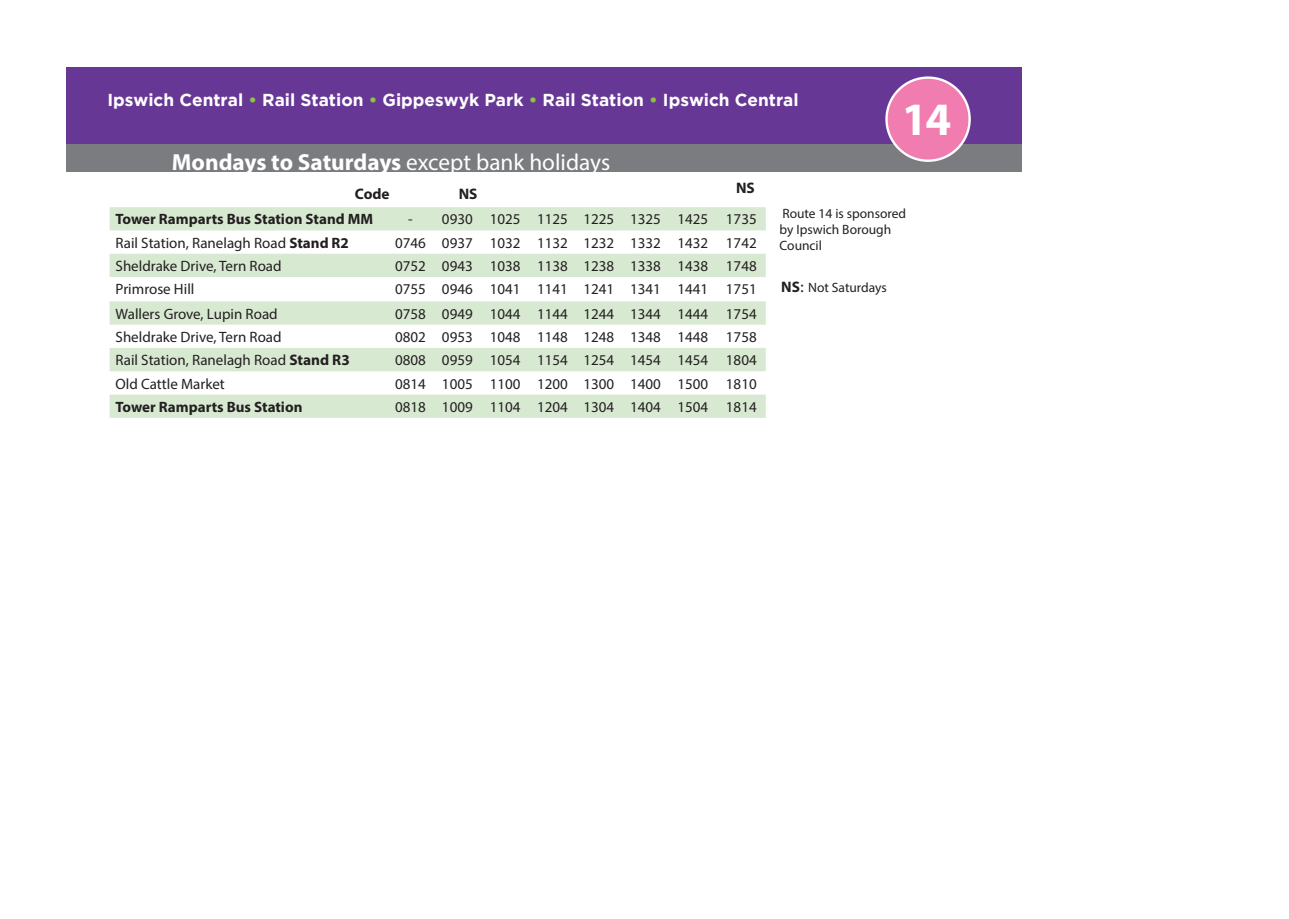
<style>
.page{position:relative;width:1289px;height:919px;background:#fff}
.page>*{position:absolute;margin:0;border:0;box-sizing:border-box;transform-origin:0 0}
.t1{font:700 46.5px "Myriad Pro";color:#fff}
.t2{font:700 23.25px "Myriad Pro";color:#fff}
.t3{font:700 17.25px "Gotham";color:#fff}
.t4{font:700 15.3px "Myriad Pro";color:#231f20}
.t5{font:15px "Myriad Pro";color:#231f20}
.t6{font:700 15px "Myriad Pro";color:#231f20}
.t7{font:13.5px/16.2px "Myriad Pro";color:#231f20}
.s1{color:#8bc63e}
.s2{font-weight:400}
.s3{font-weight:700}
.s4{font-weight:700;font-size:15.3px}
.s5{font-family:"Minion Pro";font-size:18px}
</style>
<div class="page">
<div style="left:67px;top:67px;width:954px;height:77px;background:#673796"></div>
<div style="left:67px;top:144px;width:954px;height:28px;background:#7a7c7f"></div>
<div style="left:886px;top:78px;width:83px;height:83px;background:#f17cb0;border-radius:50%"></div>
<div style="left:885px;top:76px;width:85px;height:86px;border:2px solid #fff;border-radius:50%"></div>
<svg style="left:110px;top:207px;width:655px;height:211px;fill:#d8e9d2"></svg>
<p class="t3" style="left:107px;top:90px;width:692px">Ipswich Central <span class="s1">•</span> Rail Station <span class="s1">•</span> Gippeswyk Park <span class="s1">•</span> Rail Station <span class="s1">•</span> Ipswich Central</p>
<p class="t2" style="left:172px;top:146px;width:440px">Mondays to Saturdays <span class="s2">except bank holidays</span></p>
<p class="t4" style="left:355px;top:184px;width:36px">Code</p>
<p class="t4" style="left:459px;top:184px;width:20px">NS</p>
<p class="t4" style="left:736px;top:177px;width:20px">NS</p>
<p class="t1" style="left:902px;top:89px;width:51px">14</p>
<p class="t6" style="left:116px;top:210px;width:259px">Tower Ramparts Bus Station Stand MM</p>
<p class="t5" style="left:408px;top:210px;width:6px">-</p>
<p class="t5" style="left:442px;top:210px;width:32px">0930</p>
<p class="t5" style="left:490px;top:210px;width:32px">1025</p>
<p class="t5" style="left:537px;top:210px;width:32px">1125</p>
<p class="t5" style="left:583px;top:210px;width:32px">1225</p>
<p class="t5" style="left:630px;top:210px;width:32px">1325</p>
<p class="t5" style="left:677px;top:210px;width:32px">1425</p>
<p class="t5" style="left:726px;top:210px;width:32px">1735</p>
<p class="t5" style="left:116px;top:233px;width:235px">Rail Station, Ranelagh Road <span class="s3">Stand R2</span></p>
<p class="t5" style="left:395px;top:233px;width:32px">0746</p>
<p class="t5" style="left:442px;top:233px;width:32px">0937</p>
<p class="t5" style="left:490px;top:233px;width:32px">1032</p>
<p class="t5" style="left:537px;top:233px;width:32px">1132</p>
<p class="t5" style="left:583px;top:233px;width:32px">1232</p>
<p class="t5" style="left:630px;top:233px;width:32px">1332</p>
<p class="t5" style="left:677px;top:233px;width:32px">1432</p>
<p class="t5" style="left:726px;top:233px;width:32px">1742</p>
<p class="t5" style="left:116px;top:257px;width:167px">Sheldrake Drive, Tern Road</p>
<p class="t5" style="left:395px;top:257px;width:32px">0752</p>
<p class="t5" style="left:442px;top:257px;width:32px">0943</p>
<p class="t5" style="left:490px;top:257px;width:32px">1038</p>
<p class="t5" style="left:537px;top:257px;width:32px">1138</p>
<p class="t5" style="left:583px;top:257px;width:32px">1238</p>
<p class="t5" style="left:630px;top:257px;width:32px">1338</p>
<p class="t5" style="left:677px;top:257px;width:32px">1438</p>
<p class="t5" style="left:726px;top:257px;width:32px">1748</p>
<p class="t5" style="left:116px;top:280px;width:80px">Primrose Hill</p>
<p class="t5" style="left:395px;top:280px;width:32px">0755</p>
<p class="t5" style="left:442px;top:280px;width:32px">0946</p>
<p class="t5" style="left:490px;top:280px;width:32px">1041</p>
<p class="t5" style="left:537px;top:280px;width:32px">1141</p>
<p class="t5" style="left:583px;top:280px;width:32px">1241</p>
<p class="t5" style="left:630px;top:280px;width:32px">1341</p>
<p class="t5" style="left:677px;top:280px;width:32px">1441</p>
<p class="t5" style="left:726px;top:280px;width:32px">1751</p>
<p class="t5" style="left:116px;top:304px;width:164px">Wallers Grove, Lupin Road</p>
<p class="t5" style="left:395px;top:304px;width:32px">0758</p>
<p class="t5" style="left:442px;top:304px;width:32px">0949</p>
<p class="t5" style="left:490px;top:304px;width:32px">1044</p>
<p class="t5" style="left:537px;top:304px;width:32px">1144</p>
<p class="t5" style="left:583px;top:304px;width:32px">1244</p>
<p class="t5" style="left:630px;top:304px;width:32px">1344</p>
<p class="t5" style="left:677px;top:304px;width:32px">1444</p>
<p class="t5" style="left:726px;top:304px;width:32px">1754</p>
<p class="t5" style="left:116px;top:327px;width:167px">Sheldrake Drive, Tern Road</p>
<p class="t5" style="left:395px;top:327px;width:32px">0802</p>
<p class="t5" style="left:442px;top:327px;width:32px">0953</p>
<p class="t5" style="left:490px;top:327px;width:32px">1048</p>
<p class="t5" style="left:537px;top:327px;width:32px">1148</p>
<p class="t5" style="left:583px;top:327px;width:32px">1248</p>
<p class="t5" style="left:630px;top:327px;width:32px">1348</p>
<p class="t5" style="left:677px;top:327px;width:32px">1448</p>
<p class="t5" style="left:726px;top:327px;width:32px">1758</p>
<p class="t5" style="left:116px;top:351px;width:236px">Rail Station, Ranelagh Road <span class="s4">Stand R3</span></p>
<p class="t5" style="left:395px;top:351px;width:32px">0808</p>
<p class="t5" style="left:442px;top:351px;width:32px">0959</p>
<p class="t5" style="left:490px;top:351px;width:32px">1054</p>
<p class="t5" style="left:537px;top:351px;width:32px">1154</p>
<p class="t5" style="left:583px;top:351px;width:32px">1254</p>
<p class="t5" style="left:630px;top:351px;width:32px">1454</p>
<p class="t5" style="left:677px;top:351px;width:32px">1454</p>
<p class="t5" style="left:726px;top:351px;width:32px">1804</p>
<p class="t5" style="left:116px;top:374px;width:111px">Old Cattle Market</p>
<p class="t5" style="left:395px;top:374px;width:32px">0814</p>
<p class="t5" style="left:442px;top:374px;width:32px">1005</p>
<p class="t5" style="left:490px;top:374px;width:32px">1100</p>
<p class="t5" style="left:537px;top:374px;width:32px">1200</p>
<p class="t5" style="left:583px;top:374px;width:32px">1300</p>
<p class="t5" style="left:630px;top:374px;width:32px">1400</p>
<p class="t5" style="left:677px;top:374px;width:32px">1500</p>
<p class="t5" style="left:726px;top:374px;width:32px">1810</p>
<p class="t6" style="left:116px;top:397px;width:188px">Tower Ramparts Bus Station</p>
<p class="t5" style="left:395px;top:397px;width:32px">0818</p>
<p class="t5" style="left:442px;top:397px;width:32px">1009</p>
<p class="t5" style="left:490px;top:397px;width:32px">1104</p>
<p class="t5" style="left:537px;top:397px;width:32px">1204</p>
<p class="t5" style="left:583px;top:397px;width:32px">1304</p>
<p class="t5" style="left:630px;top:397px;width:32px">1404</p>
<p class="t5" style="left:677px;top:397px;width:32px">1504</p>
<p class="t5" style="left:726px;top:397px;width:32px">1814</p>
<p class="t7" style="left:779px;top:205px;width:128px">Route 14 is sponsored by Ipswich Borough<br>Council</p>
<p class="t7" style="left:781px;top:279px;width:107px"><span class="s4">NS</span><span class="s5">:</span> Not Saturdays</p>
</div>
